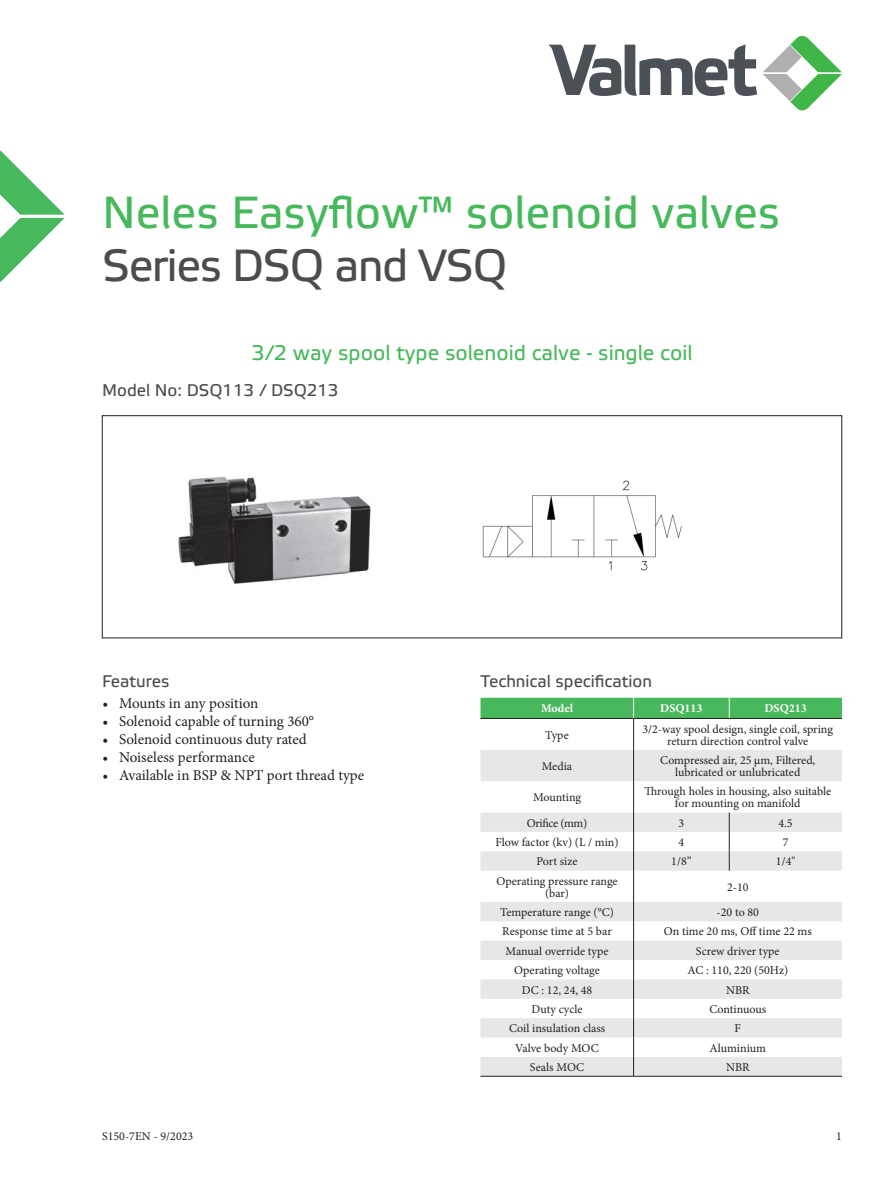
<style>
.page{position:relative;width:893px;height:1191px;background:#fff}
.page>*{position:absolute;margin:0;border:0;box-sizing:border-box;transform-origin:0 0}
.t1{font:45px "Etelka Text Pro";color:#48b85c}
.t2{font:45px "Etelka Text Pro";letter-spacing:-.03em;color:#4b4c4d}
.t3{font:21px "Etelka Text Pro";color:#48b85c}
.t4{font:16.8px "Etelka Text Pro";color:#4b4c4d}
.t5{font:15px "Minion Pro";color:#231f20}
.t6{font:12px/12px "Minion Pro";color:#231f20;text-align:center}
.t7{font:700 12px "Minion Pro";color:#fff}
</style>
<div class="page">
<svg style="left:549px;top:45px;width:208px;height:51px"></svg>
<svg style="left:763px;top:35px;width:79px;height:76px"></svg>
<svg style="left:0;top:150px;width:65px;height:132px"></svg>
<img style="left:178px;top:476px;width:193px;height:108px">
<img style="left:482px;top:480px;width:200px;height:91px">
<div style="left:102px;top:415px;width:740px;height:223px;border:1px solid #231f20"></div>
<svg style="left:480px;top:750px;width:362px;height:326px;fill:#edeeef"></svg>
<div style="left:480px;top:697px;width:362px;height:21px;background:#48b85c"></div>
<hr style="left:633px;top:718px;width:1px;height:32px;background:#231f20">
<hr style="left:633px;top:750px;width:1px;height:31px;background:#231f20">
<hr style="left:633px;top:781px;width:1px;height:31px;background:#231f20">
<svg style="left:633px;top:812px;width:1px;height:58px"></svg>
<svg style="left:729px;top:812px;width:1px;height:58px"></svg>
<hr style="left:633px;top:870px;width:1px;height:32px;background:#231f20">
<svg style="left:633px;top:902px;width:1px;height:174px"></svg>
<hr style="left:480px;top:718px;width:154px;height:1px;background:#231f20">
<hr style="left:634px;top:718px;width:95px;height:1px;background:#231f20">
<hr style="left:729px;top:718px;width:113px;height:1px;background:#231f20">
<hr style="left:480px;top:1076px;width:154px;height:1px;background:#231f20">
<hr style="left:634px;top:1076px;width:95px;height:1px;background:#231f20">
<hr style="left:729px;top:1076px;width:113px;height:1px;background:#231f20">
<h1 class="t1" style="left:102px;top:188px;width:680px">Neles Easyflow™ solenoid valves</h1>
<h1 class="t2" style="left:102px;top:241px;width:407px">Series DSQ and VSQ</h1>
<h2 class="t3" style="left:251px;top:342px;width:443px">3/2 way spool type solenoid calve - single coil</h2>
<h3 class="t4" style="left:102px;top:381px;width:238px">Model No: DSQ113 / DSQ213</h3>
<h3 class="t4" style="left:102px;top:672px;width:69px">Features</h3>
<p class="t5" style="left:103px;top:693px;width:157px">• Mounts in any position</p>
<p class="t5" style="left:103px;top:711px;width:213px">• Solenoid capable of turning 360°</p>
<p class="t5" style="left:103px;top:729px;width:206px">• Solenoid continuous duty rated</p>
<p class="t5" style="left:103px;top:747px;width:154px">• Noiseless performance</p>
<p class="t5" style="left:103px;top:765px;width:263px">• Available in BSP &amp; NPT port thread type</p>
<h3 class="t4" style="left:480px;top:672px;width:173px">Technical specification</h3>
<p class="t7" style="left:541px;top:700px;width:34px">Model</p>
<p class="t7" style="left:660px;top:700px;width:44px">DSQ113</p>
<p class="t7" style="left:764px;top:700px;width:44px">DSQ213</p>
<p class="t6" style="left:545px;top:728px;width:25px">Type</p>
<p class="t6" style="left:642px;top:722px;width:192px">3/2-way spool design, single coil, spring return direction control valve</p>
<p class="t6" style="left:542px;top:760px;width:32px">Media</p>
<p class="t6" style="left:660px;top:754px;width:157px">Compressed air, 25 µm, Filtered, lubricated or unlubricated</p>
<p class="t6" style="left:533px;top:791px;width:50px">Mounting</p>
<p class="t6" style="left:644px;top:785px;width:188px">Through holes in housing, also suitable for mounting on manifold</p>
<p class="t6" style="left:527px;top:817px;width:62px">Orifice (mm)</p>
<p class="t6" style="left:679px;top:817px;width:7px">3</p>
<p class="t6" style="left:778px;top:817px;width:16px">4.5</p>
<p class="t6" style="left:495px;top:836px;width:125px">Flow factor (kv) (L / min)</p>
<p class="t6" style="left:679px;top:836px;width:7px">4</p>
<p class="t6" style="left:783px;top:836px;width:7px">7</p>
<p class="t6" style="left:536px;top:855px;width:43px">Port size</p>
<p class="t6" style="left:671px;top:855px;width:22px">1/8”</p>
<p class="t6" style="left:776px;top:855px;width:21px">1/4"</p>
<p class="t6" style="left:496px;top:875px;width:123px">Operating pressure range (bar)</p>
<p class="t6" style="left:727px;top:881px;width:23px">2-10</p>
<p class="t6" style="left:500px;top:906px;width:115px">Temperature range (°C)</p>
<p class="t6" style="left:716px;top:906px;width:44px">-20 to 80</p>
<p class="t6" style="left:502px;top:925px;width:111px">Response time at 5 bar</p>
<p class="t6" style="left:664px;top:925px;width:149px">On time 20 ms, Off time 22 ms</p>
<p class="t6" style="left:505px;top:945px;width:105px">Manual override type</p>
<p class="t6" style="left:696px;top:945px;width:85px">Screw driver type</p>
<p class="t6" style="left:514px;top:964px;width:87px">Operating voltage</p>
<p class="t6" style="left:687px;top:964px;width:102px">AC : 110, 220 (50Hz)</p>
<p class="t6" style="left:522px;top:983px;width:72px">DC : 12, 24, 48</p>
<p class="t6" style="left:726px;top:983px;width:25px">NBR</p>
<p class="t6" style="left:532px;top:1003px;width:52px">Duty cycle</p>
<p class="t6" style="left:709px;top:1003px;width:58px">Continuous</p>
<p class="t6" style="left:509px;top:1022px;width:97px">Coil insulation class</p>
<p class="t6" style="left:735px;top:1022px;width:8px">F</p>
<p class="t6" style="left:515px;top:1041px;width:85px">Valve body MOC</p>
<p class="t6" style="left:709px;top:1041px;width:58px">Aluminium</p>
<p class="t6" style="left:530px;top:1061px;width:56px">Seals MOC</p>
<p class="t6" style="left:726px;top:1061px;width:25px">NBR</p>
<p class="t6" style="left:102px;top:1130px;width:93px">S150-7EN - 9/2023</p>
<p class="t6" style="left:836px;top:1130px;width:7px">1</p>
</div>
